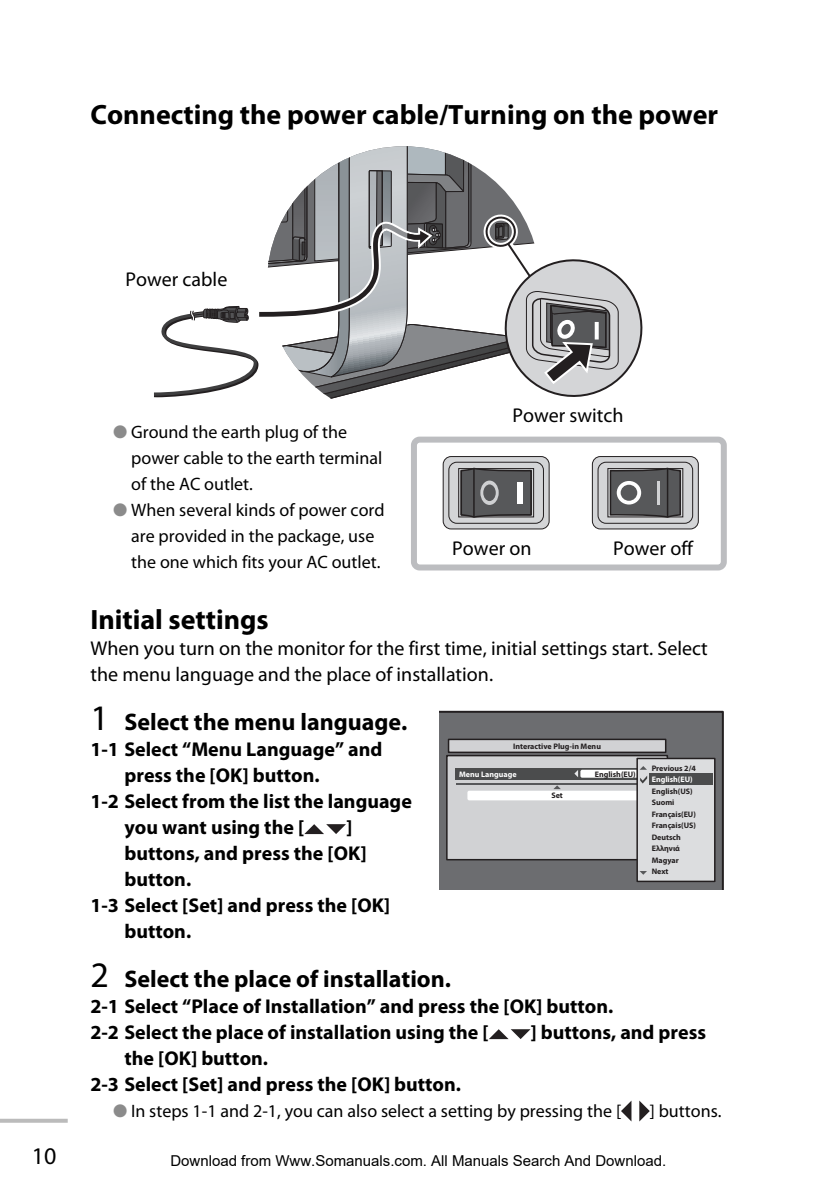
<style>
.page{position:relative;width:837px;height:1189px;background:#fff}
.page>*{position:absolute;margin:0;border:0;box-sizing:border-box;transform-origin:0 0}
.t1{font:700 28px "Myriad Pro";color:#000}
.t2{font:700 24px "Myriad Pro";color:#000}
.t3{font:24px "Myriad Pro";color:#000}
.t4{font:700 20px/26px "Myriad Pro";color:#000}
.t5{font:20px/26px "Myriad Pro";color:#000}
.t6{font:18px/26px "Myriad Pro";color:#000}
.t7{font:15px "Arial";color:#000}
.t8{font:700 8px/11.6px "Myriad Pro";color:#231f20}
.t9{font:700 8px "Myriad Pro";color:#fff}
.s1{color:#8b8b8b}
.s2{font-weight:400;font-size:36px}
</style>
<div class="page">
<svg style="left:0;top:1119px;width:68px;height:4px"></svg>
<svg style="left:154px;top:146px;width:488px;height:253px"></svg>
<div style="left:592px;top:456px;width:106px;height:73px;background:#d4d5d7;border-radius:8px"></div>
<div style="left:592px;top:456px;width:107px;height:73px;border:1px solid #231f20;border-radius:8px"></div>
<div style="left:597px;top:462px;width:96px;height:62px;border:1px solid #231f20;border-radius:8px"></div>
<div style="left:607px;top:468px;width:76px;height:49px;border:1px solid #231f20"></div>
<div style="left:443px;top:456px;width:106px;height:73px;background:#d4d5d7;border-radius:8px"></div>
<div style="left:442px;top:456px;width:107px;height:73px;border:1px solid #231f20;border-radius:8px"></div>
<div style="left:448px;top:462px;width:96px;height:62px;border:1px solid #231f20;border-radius:8px"></div>
<div style="left:458px;top:468px;width:76px;height:49px;border:1px solid #231f20"></div>
<svg style="left:460px;top:467px;width:72px;height:51px"></svg>
<svg style="left:609px;top:467px;width:72px;height:51px"></svg>
<div style="left:411px;top:437px;width:315px;height:133px;border:6px solid #bcbdc0;border-radius:6px"></div>
<svg style="left:439px;top:711px;width:285px;height:179px"></svg>
<div style="left:637px;top:758px;width:77px;height:123px;background:#dcdddf"></div>
<div style="left:636px;top:758px;width:79px;height:124px;border:2px solid #231f20"></div>
<div style="left:649px;top:773px;width:63px;height:12px;background:#4b4c4d"></div>
<svg style="left:639px;top:871px;width:8px;height:4px"></svg>
<svg style="left:639px;top:766px;width:9px;height:17px"></svg>
<svg style="left:304px;top:824px;width:42px;height:10px"></svg>
<svg style="left:489px;top:1029px;width:41px;height:10px"></svg>
<svg style="left:621px;top:1101px;width:10px;height:20px"></svg>
<svg style="left:639px;top:1100px;width:10px;height:21px"></svg>
<h1 class="t1" style="left:90px;top:104px;width:629px">Connecting the power cable/Turning on the power</h1>
<p class="t5" style="left:125px;top:268px;width:103px">Power cable</p>
<p class="t3" style="left:32px;top:1147px;width:26px">10</p>
<p class="t6" style="left:131px;top:420px;width:252px;text-indent:-18px"><span class="s1">●</span> Ground the earth plug of the power cable to the earth terminal of the AC outlet.</p>
<p class="t6" style="left:131px;top:498px;width:255px;text-indent:-18px"><span class="s1">●</span> When several kinds of power cord are provided in the package, use the one which fits your AC outlet.</p>
<p class="t5" style="left:512px;top:404px;width:113px">Power switch</p>
<p class="t5" style="left:452px;top:536px;width:81px">Power on</p>
<p class="t5" style="left:613px;top:536px;width:81px">Power off</p>
<h1 class="t1" style="left:90px;top:609px;width:180px">Initial settings</h1>
<p class="t5" style="left:90px;top:637px;width:619px">When you turn on the monitor for the first time, initial settings start. Select the menu language and the place of installation.</p>
<p class="t2" style="left:90px;top:713px;width:318px"><span class="s2">1</span> Select the menu language.</p>
<p class="t4" style="left:90px;top:738px;width:293px">1-1 Select “ Menu Language ” and</p>
<p class="t4" style="left:124px;top:764px;width:197px">press the [OK] button.</p>
<p class="t4" style="left:90px;top:790px;width:323px">1-2 Select from the list the language</p>
<p class="t4" style="left:124px;top:816px;width:181px">you want using the [</p>
<p class="t4" style="left:346px;top:816px;width:8px">]</p>
<p class="t4" style="left:124px;top:842px;width:244px">buttons, and press the [OK]</p>
<p class="t4" style="left:124px;top:868px;width:68px">button.</p>
<p class="t4" style="left:90px;top:894px;width:301px">1-3 Select [ Set ] and press the [OK]</p>
<p class="t4" style="left:124px;top:920px;width:68px">button.</p>
<p class="t2" style="left:90px;top:970px;width:362px"><span class="s2">2</span> Select the place of installation.</p>
<p class="t4" style="left:90px;top:995px;width:524px">2-1 Select “ Place of Installation ” and press the [OK] button.<br>2-2 Select the place of installation using the [</p>
<p class="t8" style="left:513px;top:741px;width:89px">Interactive Plug-in Menu</p>
<p class="t8" style="left:595px;top:769px;width:42px">English(EU)</p>
<p class="t8" style="left:551px;top:790px;width:13px">Set</p>
<p class="t8" style="left:651px;top:763px;width:46px">Previous 2/4</p>
<p class="t8" style="left:651px;top:786px;width:46px">English(US)<br>Suomi<br>Français(EU)<br>Français(US)<br>Deutsch<br>Ελληνιά<br>Magyar<br>Next</p>
<p class="t9" style="left:459px;top:771px;width:59px">Menu Language</p>
<p class="t9" style="left:651px;top:776px;width:42px">English(EU)</p>
<p class="t4" style="left:530px;top:1021px;width:177px">] buttons, and press</p>
<p class="t4" style="left:90px;top:1047px;width:372px;text-indent:34px">the [OK] button.<br>2-3 Select [ Set ] and press the [OK] button.</p>
<p class="t6" style="left:113px;top:1099px;width:509px"><span class="s1">●</span> In steps 1-1 and 2-1, you can also select a setting by pressing the [</p>
<p class="t6" style="left:649px;top:1099px;width:73px">] buttons.</p>
<p class="t7" style="left:170px;top:1152px;width:497px">Download from Www.Somanuals.com. All Manuals Search And Download.</p>
</div>
